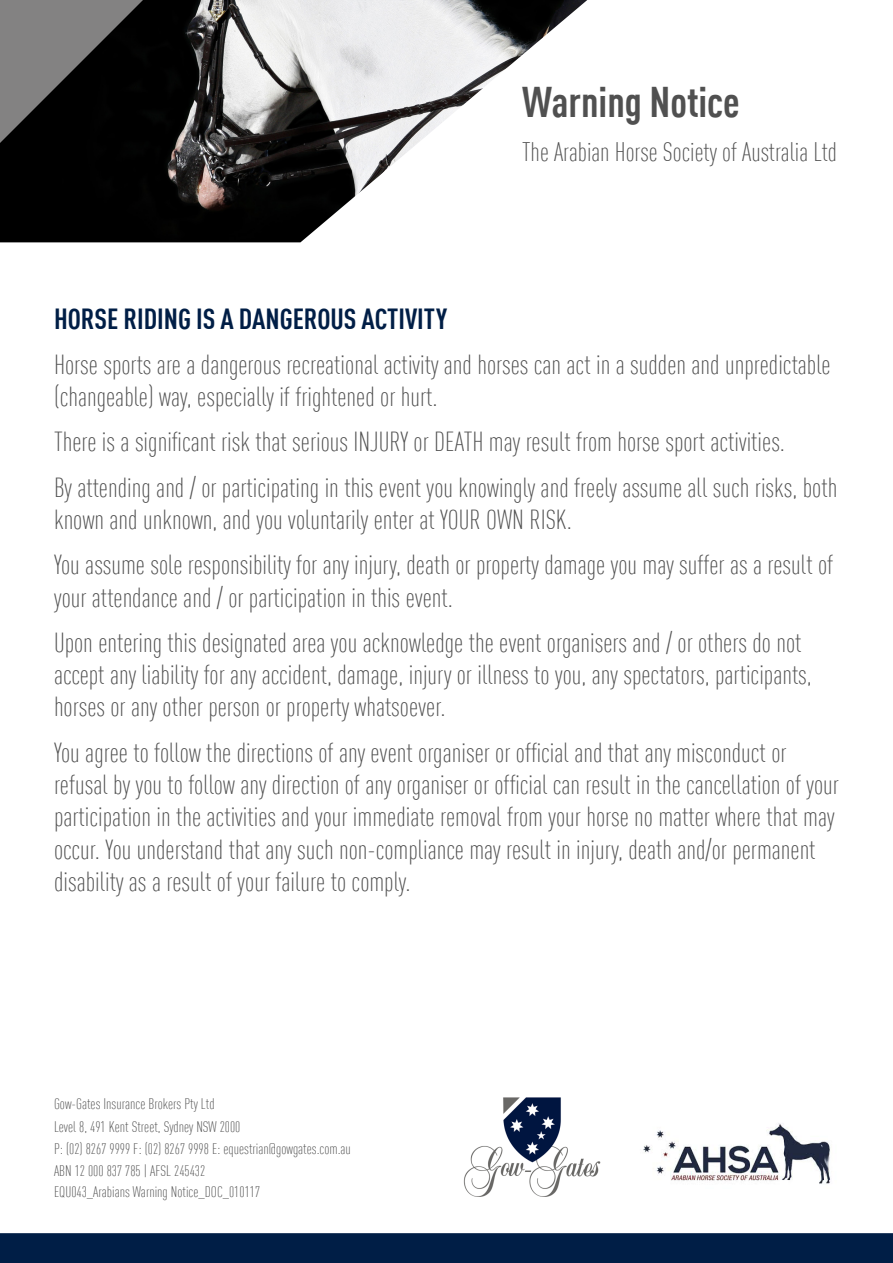
<style>
.page{position:relative;width:893px;height:1263px;background:#fff}
.page>*{position:absolute;margin:0;border:0;box-sizing:border-box;transform-origin:0 0}
.t1{font:700 condensed 42px "DIN Offc";color:#505050}
.Heading_2{font:700 condensed 28.5px "DIN Offc";color:#001e46}
.Body_Text1{font:300 condensed 27px/32.4px "DIN Offc";color:#505050}
.t2{font:300 condensed 26.25px "DIN Offc";color:#505050}
.Body_Text1-2{font:300 condensed 15px "DIN Offc";color:#505050}
</style>
<div class="page">
<img style="left:464px;top:1098px;width:137px;height:99px">
<img style="left:643px;top:1123px;width:188px;height:61px">
<div style="left:0;top:1233px;width:893px;height:30px;background:#001e46"></div>
<img style="left:0;top:0;width:587px;height:242px">
<svg style="left:0;top:0;width:158px;height:158px;background:#363535"></svg>
<p class="t1" style="left:522px;top:77px;width:219px">Warning Notice</p>
<p class="t2" style="left:522px;top:137px;width:316px">The Arabian Horse Society of Australia Ltd</p>
<p class="Heading_2" style="left:54px;top:301px;width:395px">HORSE RIDING IS A DANGEROUS ACTIVITY</p>
<p class="Body_Text1" style="left:54px;top:348px;width:778px">Horse sports are a dangerous recreational activity and horses can act in a sudden and unpredictable (changeable) way, especially if frightened or hurt.</p>
<p class="Body_Text1" style="left:54px;top:426px;width:733px">There is a significant risk that serious INJURY or DEATH may result from horse sport activities.</p>
<p class="Body_Text1" style="left:54px;top:471px;width:785px">By attending and / or participating in this event you knowingly and freely assume all such risks, both known and unknown, and you voluntarily enter at YOUR OWN RISK.</p>
<p class="Body_Text1" style="left:54px;top:549px;width:781px">You assume sole responsibility for any injury, death or property damage you may suffer as a result of your attendance and / or participation in this event.</p>
<p class="Body_Text1" style="left:54px;top:626px;width:759px">Upon entering this designated area you acknowledge the event organisers and / or others do not accept any liability for any accident, damage, injury or illness to you, any spectators, participants, horses or any other person or property whatsoever.</p>
<p class="Body_Text1" style="left:54px;top:736px;width:786px">You agree to follow the directions of any event organiser or official and that any misconduct or refusal by you to follow any direction of any organiser or official can result in the cancellation of your participation in the activities and your immediate removal from your horse no matter where that may occur. You understand that any such non-compliance may result in injury, death and/or permanent disability as a result of your failure to comply.</p>
<p class="Body_Text1-2" style="left:54px;top:1095px;width:162px">Gow-Gates Insurance Brokers Pty Ltd</p>
<p class="Body_Text1-2" style="left:54px;top:1118px;width:188px">Level 8, 491 Kent Street, Sydney NSW 2000</p>
<p class="Body_Text1-2" style="left:54px;top:1140px;width:298px">P: (02) 8267 9999 F: (02) 8267 9998 E: equestrian@gowgates.com.au</p>
<p class="Body_Text1-2" style="left:54px;top:1162px;width:153px">ABN 12 000 837 785 | AFSL 245432</p>
<p class="Body_Text1-2" style="left:54px;top:1183px;width:208px">EQU043_Arabians Warning Notice_DOC_010117</p>
</div>
